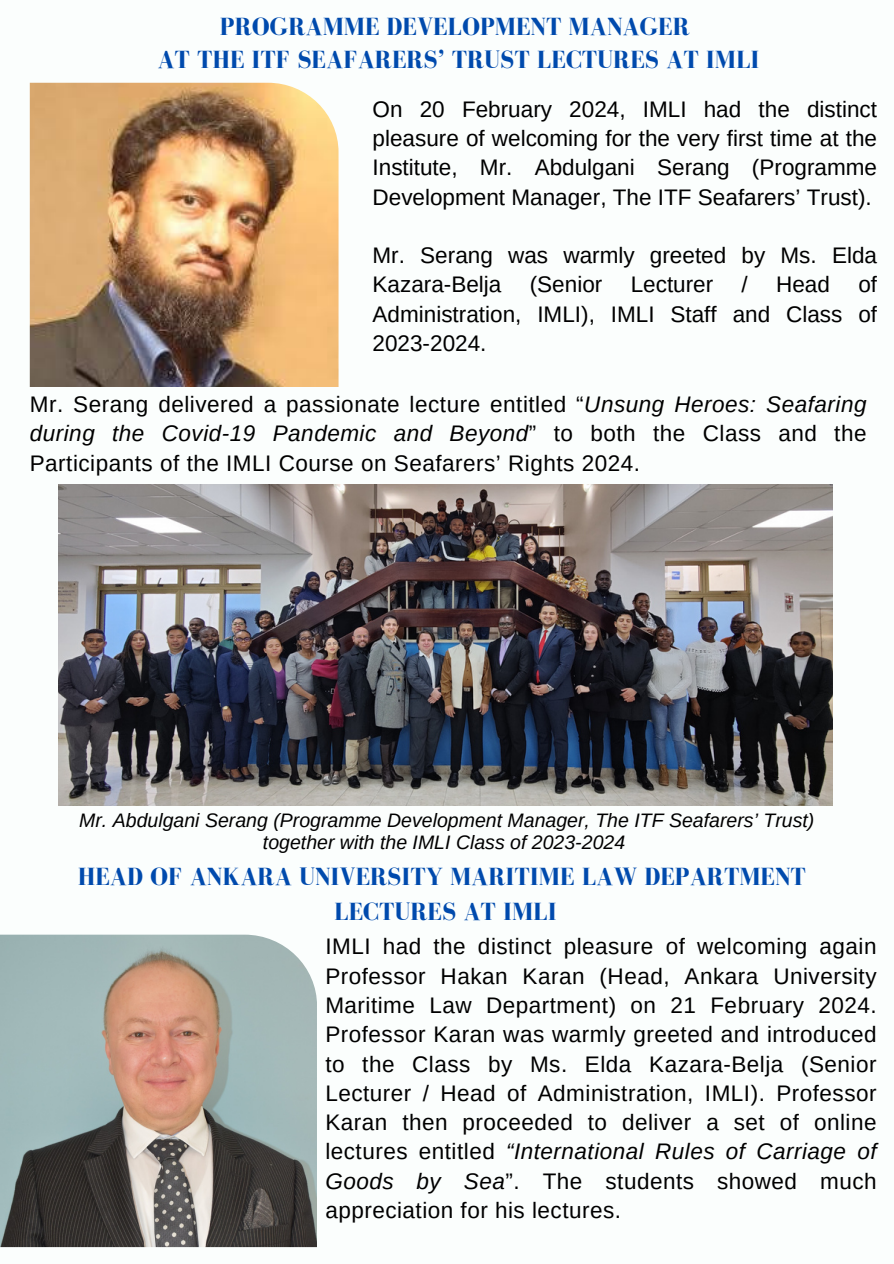
<style>
.page{position:relative;width:894px;height:1264px;background:#fff}
.page>*{position:absolute;margin:0;border:0;box-sizing:border-box;transform-origin:0 0}
.t1{font:700 25.5px/32.7px "Bodoni FLF";color:#004aad;text-align:center}
.t2{font:22.5px/29.2px "Arimo";color:#000;text-align:justify}
.t3{font:italic 19.5px/21.3px "Arimo";color:#000;text-align:center}
.s1{font-style:italic}
</style>
<div class="page">
<div style="left:0;top:0;width:893px;height:1263px;background:#fbfefd"></div>
<img style="left:30px;top:83px;width:308px;height:304px">
<img style="left:58px;top:484px;width:773px;height:321px">
<img style="left:0;top:934px;width:316px;height:312px">
<p class="t1" style="left:157px;top:11px;width:603px">PROGRAMME DEVELOPMENT MANAGER<br>AT THE ITF SEAFARERS’ TRUST LECTURES AT IMLI</p>
<p class="t2" style="left:372px;top:95px;width:506px">On 20 February 2024, IMLI had the distinct pleasure of welcoming for the very first time at the Institute, Mr. Abdulgani Serang (Programme Development Manager, The ITF Seafarers’ Trust).</p>
<p class="t2" style="left:372px;top:241px;width:506px">Mr. Serang was warmly greeted by Ms. Elda<br>Kazara-Belja</p>
<p class="t2" style="left:529px;top:270px;width:74px">(Senior</p>
<p class="t2" style="left:630px;top:270px;width:84px">Lecturer</p>
<p class="t2" style="left:741px;top:270px;width:8px">/</p>
<p class="t2" style="left:776px;top:270px;width:55px">Head</p>
<p class="t2" style="left:372px;top:270px;width:506px;text-indent:485px">of Administration, IMLI), IMLI Staff and Class of 2023-2024.</p>
<p class="t2" style="left:30px;top:390px;width:838px">Mr. Serang delivered a passionate lecture entitled “<span class="s1">Unsung Heroes: Seafaring during the Covid-19 Pandemic and Beyond</span>” to both the Class and the Participants of the IMLI Course on Seafarers’ Rights 2024.</p>
<p class="t3" style="left:79px;top:809px;width:736px">Mr. Abdulgani Serang (Programme Development Manager, The ITF Seafarers’ Trust) together with the IMLI Class of 2023-2024</p>
<p class="t1" style="left:78px;top:860px;width:729px;line-height:34.8px">HEAD OF ANKARA UNIVERSITY MARITIME LAW DEPARTMENT<br>LECTURES AT IMLI</p>
<p class="t2" style="left:325px;top:932px;width:552px">IMLI had the distinct pleasure of welcoming again Professor Hakan Karan (Head, Ankara University Maritime Law Department) on 21 February 2024.<br>Professor Karan was warmly greeted and introduced to the Class by Ms. Elda Kazara-Belja (Senior Lecturer / Head of Administration, IMLI). Professor Karan then proceeded to deliver a set of online lectures entitled <span class="s1">“International Rules of Carriage of Goods by Sea</span>”. The students showed much appreciation for his lectures.</p>
</div>
